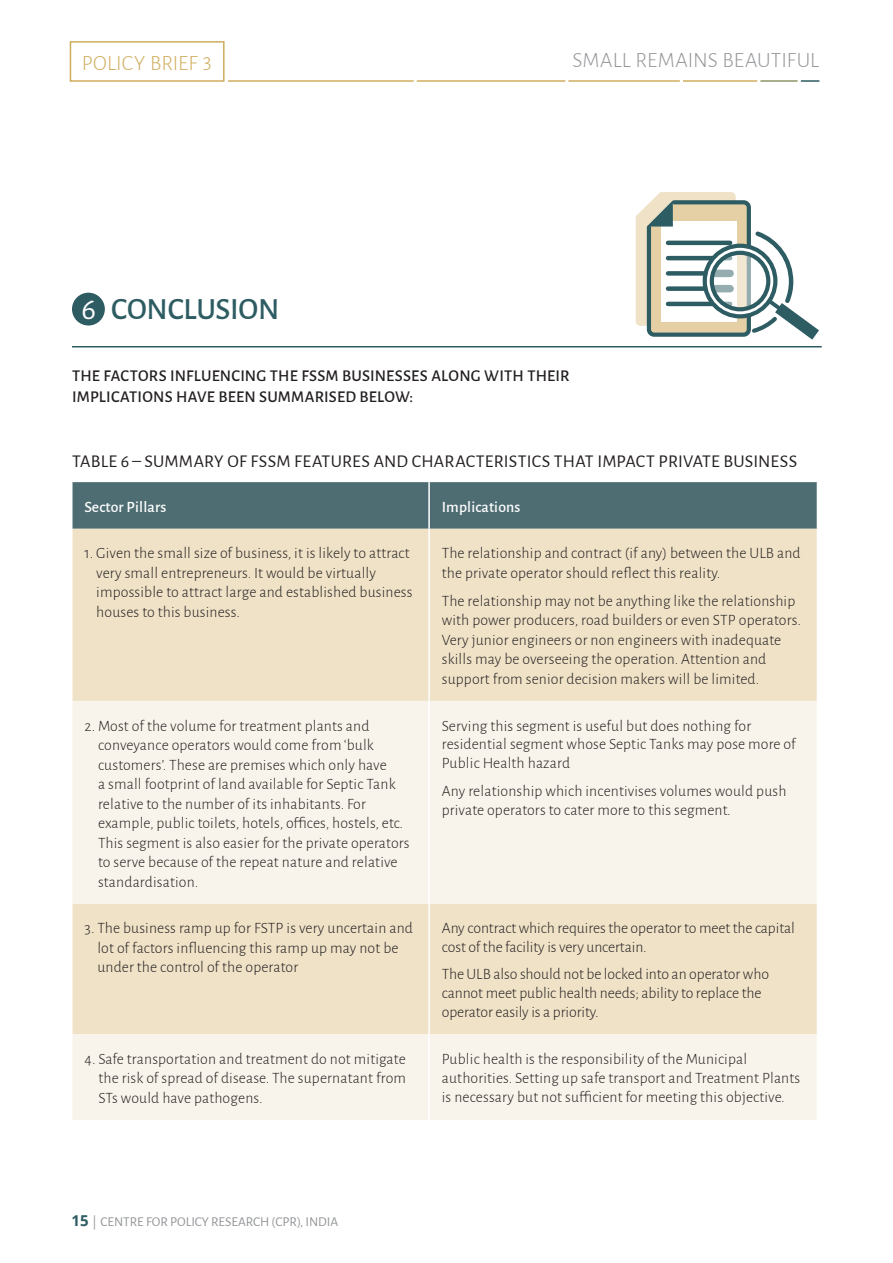
<style>
.page{position:relative;width:893px;height:1263px;background:#fff}
.page>*{position:absolute;margin:0;border:0;box-sizing:border-box;transform-origin:0 0}
.t1{font:500 31.05px "Alegreya Sans";letter-spacing:-.01em;color:#2e5c63}
.t2{font:300 21.75px "Alegreya Sans";letter-spacing:.005em;color:#939598}
.t3{font:300 21.75px "Alegreya Sans";letter-spacing:.01em;color:#cfad5d}
.t4{font:18px "Alegreya Sans";letter-spacing:.01em;color:#231f20}
.t5{font:500 16.5px/21px "Alegreya Sans";letter-spacing:.01em;color:#231f20}
.t6{font:300 15.75px/19.5px "Alegreya Sans";letter-spacing:.01em;color:#231f20}
.t7{font:500 15.75px "Alegreya Sans";letter-spacing:.01em;color:#fff}
.t8{font:13.5px "Alegreya Sans";color:#939598}
.s1{font-weight:400;color:#fff}
.s2{font-family:"Open Sans";font-weight:700;font-size:15px;color:#2e5c63}
</style>
<div class="page">
<hr style="left:72px;top:346px;width:750px;height:1px;background:#2e5c63">
<svg style="left:636px;top:192px;width:183px;height:148px"></svg>
<div style="left:73px;top:482px;width:744px;height:47px;background:#4e6d72"></div>
<div style="left:73px;top:529px;width:744px;height:172px;background:#efe2c7"></div>
<svg style="left:73px;top:701px;width:744px;height:419px;background:#f5eedf"></svg>
<hr style="left:428px;top:482px;width:2px;height:47px;background:#fff">
<hr style="left:428px;top:529px;width:2px;height:172px;background:#fff">
<hr style="left:428px;top:701px;width:2px;height:202px;background:#fff">
<hr style="left:428px;top:903px;width:2px;height:131px;background:#fff">
<hr style="left:428px;top:1034px;width:2px;height:86px;background:#fff">
<div style="left:72px;top:293px;width:33px;height:32px;background:#2e5c63;border-radius:50%"></div>
<div style="left:70px;top:41px;width:155px;height:41px;border:2px solid #cfad5d"></div>
<hr style="left:228px;top:80px;width:186px;height:2px;background:#d0ae5e">
<hr style="left:417px;top:80px;width:148px;height:2px;background:#d0ae5e">
<hr style="left:568px;top:80px;width:112px;height:2px;background:#d0ae5e">
<hr style="left:683px;top:80px;width:74px;height:2px;background:#d0ae5e">
<hr style="left:760px;top:80px;width:37px;height:2px;background:#8e9468">
<svg style="left:801px;top:80px;width:18px;height:2px"></svg>
<h2 class="t3" style="left:82px;top:49px;width:132px">POLICY BRIEF 3</h2>
<h2 class="t2" style="left:572px;top:46px;width:248px">SMALL REMAINS BEAUTIFUL</h2>
<h1 class="t1" style="left:81px;top:287px;width:199px"><span class="s1">6</span> CONCLUSION</h1>
<p class="t5" style="left:72px;top:364px;width:499px">THE FACTORS INFLUENCING THE FSSM BUSINESSES ALONG WITH THEIR<br>IMPLICATIONS HAVE BEEN SUMMARISED BELOW:</p>
<p class="t4" style="left:72px;top:449px;width:726px">TABLE 6 – SUMMARY OF FSSM FEATURES AND CHARACTERISTICS THAT IMPACT PRIVATE BUSINESS</p>
<p class="t7" style="left:85px;top:496px;width:83px">Sector Pillars</p>
<p class="t7" style="left:442px;top:496px;width:80px">Implications</p>
<p class="t6" style="left:96px;top:543px;width:318px;text-indent:-12px">1. Given the small size of business, it is likely to attract very small entrepreneurs. It would be virtually impossible to attract large and established business houses to this business.</p>
<p class="t6" style="left:442px;top:543px;width:360px">The relationship and contract (if any) between the ULB and the private operator should reflect this reality.</p>
<p class="t6" style="left:442px;top:591px;width:361px">The relationship may not be anything like the relationship with power producers, road builders or even STP operators.<br>Very junior engineers or non engineers with inadequate skills may be overseeing the operation. Attention and support from senior decision makers will be limited.</p>
<p class="t6" style="left:98px;top:715px;width:313px;text-indent:-14px">2. Most of the volume for treatment plants and conveyance operators would come from ‘bulk customers’. These are premises which only have<br>a small footprint of land available for Septic Tank relative to the number of its inhabitants. For example, public toilets, hotels, offices, hostels, etc.<br>This segment is also easier for the private operators to serve because of the repeat nature and relative standardisation.</p>
<p class="t6" style="left:442px;top:715px;width:355px;line-height:18.9px">Serving this segment is useful but does nothing for residential segment whose Septic Tanks may pose more of<br>Public Health hazard</p>
<p class="t6" style="left:442px;top:781px;width:346px;line-height:18.9px">Any relationship which incentivises volumes would push private operators to cater more to this segment.</p>
<p class="t6" style="left:97px;top:918px;width:317px;text-indent:-13px">3. The business ramp up for FSTP is very uncertain and lot of factors influencing this ramp up may not be under the control of the operator</p>
<p class="t6" style="left:442px;top:918px;width:355px;line-height:18.9px">Any contract which requires the operator to meet the capital cost of the facility is very uncertain.</p>
<p class="t6" style="left:442px;top:964px;width:329px;line-height:18.9px">The ULB also should not be locked into an operator who cannot meet public health needs; ability to replace the operator easily is a priority.</p>
<p class="t6" style="left:98px;top:1048px;width:309px;text-align:justify;text-indent:-14px">4. Safe transportation and treatment do not mitigate the risk of spread of disease. The supernatant from STs would have pathogens.</p>
<p class="t6" style="left:442px;top:1049px;width:360px;line-height:18.9px">Public health is the responsibility of the Municipal authorities. Setting up safe transport and Treatment Plants is necessary but not sufficient for meeting this objective.</p>
<p class="t8" style="left:71px;top:1212px;width:268px"><span class="s2">15</span> | CENTRE FOR POLICY RESEARCH (CPR), INDIA</p>
</div>
